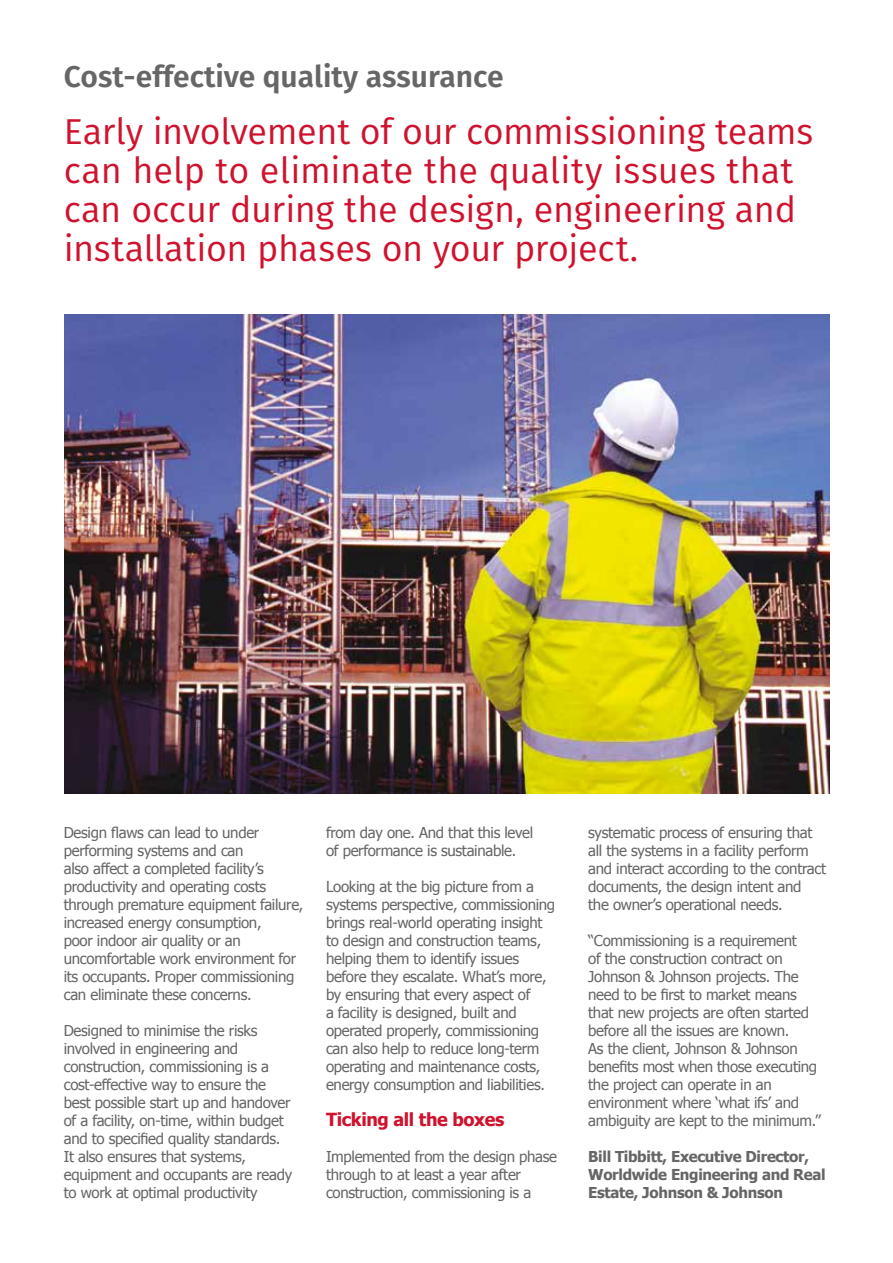
<style>
.page{position:relative;width:893px;height:1263px;background:#fff}
.page>*{position:absolute;margin:0;border:0;box-sizing:border-box;transform-origin:0 0}
.t1{font:36px/39px "Fira Sans";letter-spacing:-.005em;color:#cf122d}
.t2{font:600 30px "Fira Sans";color:#666}
.t3{font:700 18px "Tahoma";letter-spacing:-.02em;color:#cf122d}
.t4{font:15px/18px "Tahoma";letter-spacing:-.02em;color:#666}
.t5{font:700 15px/18px "Tahoma";letter-spacing:-.02em;color:#666}
</style>
<div class="page">
<img style="left:65px;top:315px;width:764px;height:478px">
<h2 class="t2" style="left:64px;top:56px;width:441px">Cost-effective quality assurance</h2>
<h1 class="t1" style="left:64px;top:115px;width:751px">Early involvement of our commissioning teams can help to eliminate the quality issues that can occur during the design, engineering and installation phases on your project.</h1>
<p class="t4" style="left:64px;top:825px;width:241px">Design flaws can lead to under performing systems and can<br>also affect a completed facility’s productivity and operating costs through premature equipment failure, increased energy consumption,<br>poor indoor air quality or an uncomfortable work environment for its occupants. Proper commissioning can eliminate these concerns.</p>
<p class="t4" style="left:64px;top:1023px;width:230px">Designed to minimise the risks involved in engineering and construction, commissioning is a cost-effective way to ensure the best possible start up and handover of a facility, on-time, within budget and to specified quality standards.<br>It also ensures that systems, equipment and occupants are ready to work at optimal productivity</p>
<p class="t4" style="left:326px;top:825px;width:209px">from day one. And that this level of performance is sustainable.</p>
<p class="t4" style="left:326px;top:879px;width:231px">Looking at the big picture from a systems perspective, commissioning brings real-world operating insight to design and construction teams, helping them to identify issues before they escalate. What’s more, by ensuring that every aspect of<br>a facility is designed, built and operated properly, commissioning can also help to reduce long-term operating and maintenance costs, energy consumption and liabilities.</p>
<p class="t3" style="left:326px;top:1107px;width:180px">Ticking all the boxes</p>
<p class="t4" style="left:326px;top:1149px;width:233px">Implemented from the design phase through to at least a year after construction, commissioning is a</p>
<p class="t4" style="left:588px;top:825px;width:239px">systematic process of ensuring that all the systems in a facility perform and interact according to the contract documents, the design intent and<br>the owner’s operational needs.</p>
<p class="t4" style="left:588px;top:933px;width:234px">“Commissioning is a requirement<br>of the construction contract on<br>Johnson &amp; Johnson projects. The need to be first to market means that new projects are often started before all the issues are known.<br>As the client, Johnson &amp; Johnson benefits most when those executing the project can operate in an environment where ‘what ifs’ and ambiguity are kept to the minimum.”</p>
<p class="t5" style="left:588px;top:1148px;width:239px">Bill Tibbitt, Executive Director,<br>Worldwide Engineering and Real<br>Estate, Johnson &amp; Johnson</p>
</div>
